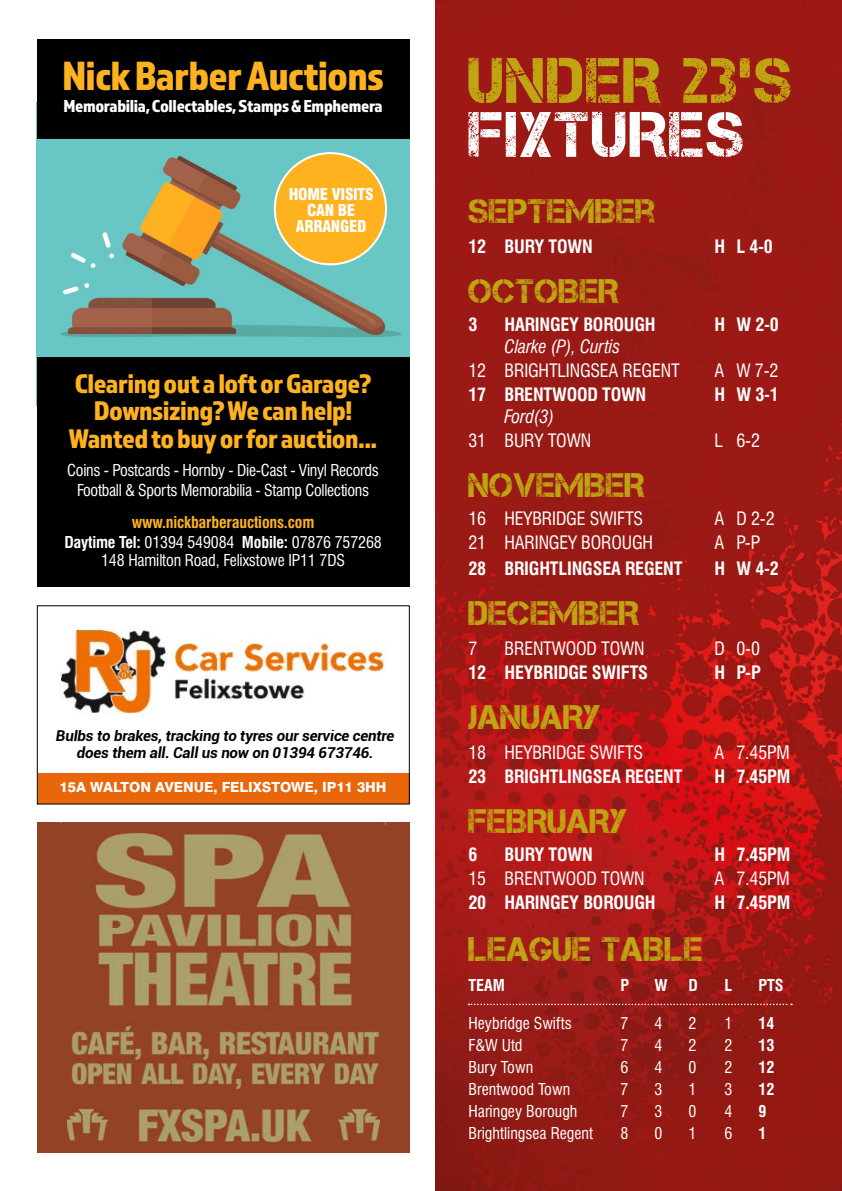
<style>
.page{position:relative;width:842px;height:1191px;background:#fff}
.page>*{position:absolute;margin:0;border:0;box-sizing:border-box;transform-origin:0 0}
.t1{font:64px "Captureit";letter-spacing:.03em;color:#c0a412}
.t2{font:64px "Captureit";letter-spacing:.03em;color:#fff}
.t3{font:42.4px "Almaq Refined";letter-spacing:-.02em;color:#feb220}
.t4{font:34px "Captureit";letter-spacing:.01em;color:#c0a412}
.t5{font:28px/27.4px "Almaq Refined";letter-spacing:-.02em;color:#feb220;text-align:center}
.t6{font:700 condensed 18px "Swiss 721 BT";letter-spacing:-.01em;color:#fff}
.t7{font:condensed 18px "Swiss 721 BT";letter-spacing:-.01em;color:#fff}
.t8{font:18px "Almaq Refined";letter-spacing:-.02em;color:#fff}
.t9{font:italic condensed 18px "Swiss 721 BT";letter-spacing:-.01em;color:#fff}
.t10{font:condensed 16px/20px "Swiss 721 BT";letter-spacing:-.01em;color:#fff;text-align:center}
.t11{font:700 condensed 16px/20px "Swiss 721 BT";letter-spacing:-.01em;color:#feb220;text-align:center}
.t12{font:900 condensed 16px/16px "Swiss 721 BT";letter-spacing:-.02em;color:#fff;text-align:center}
.t13{font:700 condensed 16px "Swiss 721 BT";color:#fff}
.t14{font:italic 700 15px/17px "Roboto";letter-spacing:-.01em;color:#000;text-align:center}
.t15{font:800 14px "Swiss 721 BT";color:#fff}
.s1{color:#fff}
.s2{font-weight:400;color:#fff}
.s3{font-size:14.6px}
</style>
<div class="page">
<div style="left:38px;top:773px;width:371px;height:31px;background:#e9660a"></div>
<div style="left:37px;top:605px;width:373px;height:199px;border:1px solid #000"></div>
<img style="left:60px;top:628px;width:111px;height:87px">
<img style="left:171px;top:642px;width:214px;height:59px">
<div style="left:37px;top:822px;width:372px;height:330px;background:#934225"></div>
<img style="left:67px;top:833px;width:313px;height:310px">
<img style="left:37px;top:139px;width:372px;height:219px">
<div style="left:37px;top:40px;width:372px;height:99px;background:#000"></div>
<div style="left:37px;top:358px;width:372px;height:229px;background:#000"></div>
<div style="left:275px;top:153px;width:111px;height:111px;background:#feb220;border-radius:50%"></div>
<div style="left:274px;top:152px;width:113px;height:113px;border:2px solid #fff;border-radius:50%"></div>
<img style="left:435px;top:0;width:407px;height:1191px">
<svg style="left:468px;top:1003px;width:324px;height:2px"></svg>
<h2 class="t3" style="left:62px;top:50px;width:324px">Nick Barber Auctions</h2>
<p class="t8" style="left:63px;top:95px;width:321px">Memorabilia, Collectables, Stamps &amp; Emphemera</p>
<h1 class="t1" style="left:468px;top:45px;width:325px">UNDER 23’S</h1>
<h1 class="t2" style="left:468px;top:99px;width:277px">FIXTURES</h1>
<p class="t12" style="left:289px;top:186px;width:86px">HOME VISITS<br>CAN BE<br>ARRANGED</p>
<h3 class="t4" style="left:468px;top:192px;width:189px">SEPTEMBER</h3>
<p class="t6" style="left:468px;top:236px;width:126px">12 BURY TOWN</p>
<p class="t6" style="left:714px;top:236px;width:60px">H L 4-0</p>
<h3 class="t4" style="left:468px;top:272px;width:152px">OCTOBER</h3>
<p class="t6" style="left:468px;top:314px;width:10px">3</p>
<p class="t6" style="left:504px;top:314px;width:153px">HARINGEY BOROUGH</p>
<p class="t6" style="left:714px;top:314px;width:66px">H W 2-0</p>
<p class="t9" style="left:504px;top:336px;width:117px">Clarke (P), Curtis</p>
<p class="t7" style="left:468px;top:360px;width:213px">12 BRIGHTLINGSEA REGENT</p>
<p class="t7" style="left:714px;top:360px;width:65px">A W 7-2</p>
<p class="t6" style="left:468px;top:384px;width:179px">17 BRENTWOOD TOWN</p>
<p class="t6" style="left:714px;top:384px;width:66px">H W 3-1</p>
<p class="t9" style="left:504px;top:406px;width:51px">Ford(3)</p>
<p class="t7" style="left:468px;top:430px;width:124px">31 BURY TOWN</p>
<p class="t7" style="left:714px;top:430px;width:47px">L 6-2</p>
<h3 class="t4" style="left:468px;top:466px;width:178px">NOVEMBER</h3>
<p class="t7" style="left:468px;top:508px;width:176px">16 HEYBRIDGE SWIFTS</p>
<p class="t7" style="left:714px;top:508px;width:62px">A D 2-2</p>
<p class="t7" style="left:468px;top:532px;width:186px">21 HARINGEY BOROUGH</p>
<p class="t7" style="left:714px;top:532px;width:47px">A P-P</p>
<p class="t6" style="left:468px;top:558px;width:215px">28 BRIGHTLINGSEA REGENT</p>
<p class="t6" style="left:714px;top:558px;width:66px">H W 4-2</p>
<h3 class="t4" style="left:468px;top:594px;width:172px">DECEMBER</h3>
<p class="t7" style="left:468px;top:638px;width:10px">7</p>
<p class="t7" style="left:504px;top:638px;width:142px">BRENTWOOD TOWN</p>
<p class="t7" style="left:714px;top:638px;width:47px">D 0-0</p>
<p class="t6" style="left:468px;top:662px;width:181px">12 HEYBRIDGE SWIFTS</p>
<p class="t6" style="left:714px;top:662px;width:48px">H P-P</p>
<h3 class="t4" style="left:468px;top:698px;width:134px">JANUARY</h3>
<p class="t7" style="left:468px;top:742px;width:176px">18 HEYBRIDGE SWIFTS</p>
<p class="t7" style="left:714px;top:742px;width:77px">A 7.45PM</p>
<p class="t6" style="left:468px;top:766px;width:215px">23 BRIGHTLINGSEA REGENT</p>
<p class="t6" style="left:714px;top:766px;width:78px">H 7.45PM</p>
<h3 class="t4" style="left:468px;top:802px;width:160px">FEBRUARY</h3>
<p class="t6" style="left:468px;top:844px;width:10px">6</p>
<p class="t6" style="left:504px;top:844px;width:90px">BURY TOWN</p>
<p class="t6" style="left:714px;top:844px;width:78px">H 7.45PM</p>
<p class="t7" style="left:468px;top:868px;width:178px">15 BRENTWOOD TOWN</p>
<p class="t7" style="left:714px;top:868px;width:77px">A 7.45PM</p>
<p class="t6" style="left:468px;top:892px;width:189px">20 HARINGEY BOROUGH</p>
<p class="t6" style="left:714px;top:892px;width:78px">H 7.45PM</p>
<h3 class="t4" style="left:468px;top:930px;width:236px">LEAGUE TABLE</h3>
<h3 class="t5" style="left:69px;top:369px;width:310px">Clearing out a loft or Garage?<br>Downsizing? We can help!<br>Wanted to buy or for auction...</h3>
<p class="t10" style="left:67px;top:460px;width:313px">Coins - Postcards - Hornby - Die-Cast - Vinyl Records<br>Football &amp; Sports Memorabilia - Stamp Collections</p>
<p class="t11" style="left:64px;top:512px;width:319px">www.nickbarberauctions.com<br><span class="s1">Daytime Tel:</span> <span class="s2">01394 549084</span> <span class="s1">Mobile:</span> <span class="s2">07876 757268</span></p>
<p class="t10" style="left:101px;top:550px;width:245px">148 Hamilton Road, Felixstowe IP11 7DS</p>
<p class="t14" style="left:56px;top:726px;width:340px">Bulbs to brakes, tracking to tyres our service centre does them all. Call us now on 01394 673746<span class="s3">.</span></p>
<p class="t15" style="left:60px;top:778px;width:328px">15A WALTON AVENUE, FELIXSTOWE, IP11 3HH</p>
<p class="t13" style="left:468px;top:975px;width:38px">TEAM</p>
<p class="t13" style="left:620px;top:975px;width:10px">P</p>
<p class="t13" style="left:654px;top:975px;width:15px">W</p>
<p class="t13" style="left:688px;top:975px;width:11px">D</p>
<p class="t13" style="left:724px;top:975px;width:9px">L</p>
<p class="t13" style="left:758px;top:975px;width:27px">PTS</p>
<p class="t10" style="left:468px;top:1013px;width:105px">Heybridge Swifts</p>
<p class="t10" style="left:620px;top:1013px;width:9px">7</p>
<p class="t10" style="left:654px;top:1013px;width:9px">4</p>
<p class="t10" style="left:688px;top:1013px;width:9px">2</p>
<p class="t10" style="left:724px;top:1013px;width:9px">1</p>
<p class="t13" style="left:758px;top:1013px;width:17px">14</p>
<p class="t10" style="left:468px;top:1035px;width:56px">F&amp;W Utd</p>
<p class="t10" style="left:620px;top:1035px;width:9px">7</p>
<p class="t10" style="left:654px;top:1035px;width:9px">4</p>
<p class="t10" style="left:688px;top:1035px;width:9px">2</p>
<p class="t10" style="left:724px;top:1035px;width:9px">2</p>
<p class="t13" style="left:758px;top:1035px;width:17px">13</p>
<p class="t10" style="left:468px;top:1057px;width:66px">Bury Town</p>
<p class="t10" style="left:620px;top:1057px;width:9px">6</p>
<p class="t10" style="left:654px;top:1057px;width:9px">4</p>
<p class="t10" style="left:688px;top:1057px;width:9px">0</p>
<p class="t10" style="left:724px;top:1057px;width:9px">2</p>
<p class="t13" style="left:758px;top:1057px;width:17px">12</p>
<p class="t10" style="left:468px;top:1079px;width:103px">Brentwood Town</p>
<p class="t10" style="left:620px;top:1079px;width:9px">7</p>
<p class="t10" style="left:654px;top:1079px;width:9px">3</p>
<p class="t10" style="left:688px;top:1079px;width:9px">1</p>
<p class="t10" style="left:724px;top:1079px;width:9px">3</p>
<p class="t13" style="left:758px;top:1079px;width:17px">12</p>
<p class="t10" style="left:468px;top:1101px;width:111px">Haringey Borough</p>
<p class="t10" style="left:620px;top:1101px;width:9px">7</p>
<p class="t10" style="left:654px;top:1101px;width:9px">3</p>
<p class="t10" style="left:688px;top:1101px;width:9px">0</p>
<p class="t10" style="left:724px;top:1101px;width:9px">4</p>
<p class="t13" style="left:758px;top:1101px;width:9px">9</p>
<p class="t10" style="left:468px;top:1123px;width:126px">Brightlingsea Regent</p>
<p class="t10" style="left:620px;top:1123px;width:9px">8</p>
<p class="t10" style="left:654px;top:1123px;width:9px">0</p>
<p class="t10" style="left:688px;top:1123px;width:9px">1</p>
<p class="t10" style="left:724px;top:1123px;width:9px">6</p>
<p class="t13" style="left:758px;top:1123px;width:9px">1</p>
</div>
